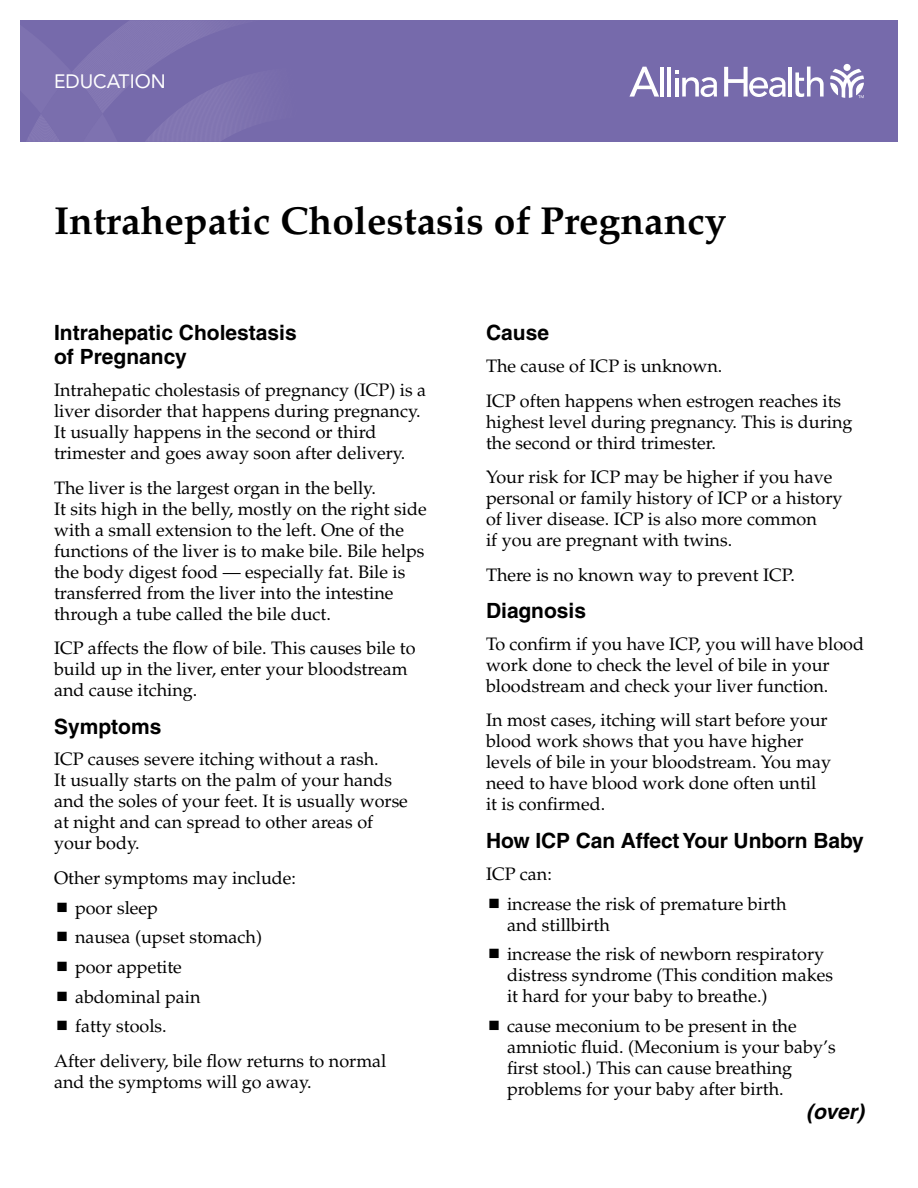
<style>
.page{position:relative;width:918px;height:1188px;background:#fff}
.page>*{position:absolute;margin:0;border:0;box-sizing:border-box;transform-origin:0 0}
.t1{font:700 39px "Palatino";color:#000}
.t2{font:700 21px/24px "Helvetica";color:#000}
.t3{font:italic 700 21px "Helvetica";color:#000}
.t4{font:19.2px "Avenir LT Std";color:#fff}
.t5{font:18px/21px "Palatino";color:#000}
</style>
<div class="page">
<div style="left:20px;top:20px;width:878px;height:122px;background:#766aab"></div>
<svg style="left:27px;top:20px;width:218px;height:122px"></svg>
<svg style="left:830px;top:69px;width:34px;height:29px"></svg>
<div style="left:844px;top:64px;width:7px;height:7px;background:#fff;border-radius:50%"></div>
<hr style="left:660px;top:67px;width:4px;height:30px;background:#fff">
<hr style="left:667px;top:67px;width:4px;height:30px;background:#fff">
<hr style="left:789px;top:67px;width:3px;height:30px;background:#fff">
<svg style="left:795px;top:67px;width:29px;height:30px"></svg>
<svg style="left:675px;top:71px;width:42px;height:26px"></svg>
<svg style="left:629px;top:67px;width:30px;height:30px"></svg>
<svg style="left:724px;top:67px;width:62px;height:30px"></svg>
<p class="t4" style="left:54px;top:70px;width:113px">EDUCATION</p>
<h1 class="t1" style="left:54px;top:198px;width:674px">Intrahepatic Cholestasis of Pregnancy</h1>
<p class="t2" style="left:54px;top:321px;width:244px">Intrahepatic Cholestasis of Pregnancy</p>
<p class="t5" style="left:54px;top:380px;width:374px">Intrahepatic cholestasis of pregnancy (ICP) is a liver disorder that happens during pregnancy.<br>It usually happens in the second or third trimester and goes away soon after delivery.</p>
<p class="t5" style="left:54px;top:477px;width:374px">The liver is the largest organ in the belly.<br>It sits high in the belly, mostly on the right side with a small extension to the left. One of the functions of the liver is to make bile. Bile helps the body digest food — especially fat. Bile is transferred from the liver into the intestine through a tube called the bile duct.</p>
<p class="t5" style="left:54px;top:638px;width:363px">ICP affects the flow of bile. This causes bile to build up in the liver, enter your bloodstream and cause itching.</p>
<p class="t2" style="left:54px;top:714px;width:109px">Symptoms</p>
<p class="t5" style="left:54px;top:749px;width:355px">ICP causes severe itching without a rash.<br>It usually starts on the palm of your hands and the soles of your feet. It is usually worse at night and can spread to other areas of your body.</p>
<p class="t5" style="left:75px;top:863px;width:223px;line-height:29.7px;text-indent:-21px">Other symptoms may include: poor sleep<br>nausea (upset stomach) poor appetite<br>abdominal pain<br>fatty stools.</p>
<p class="t5" style="left:54px;top:1051px;width:334px">After delivery, bile flow returns to normal and the symptoms will go away.</p>
<p class="t2" style="left:486px;top:321px;width:65px">Cause</p>
<p class="t5" style="left:486px;top:349px;width:357px;line-height:34.5px">The cause of ICP is unknown.<br>ICP often happens when estrogen reaches its</p>
<p class="t5" style="left:486px;top:411px;width:368px">highest level during pregnancy. This is during the second or third trimester.</p>
<p class="t5" style="left:486px;top:467px;width:358px">Your risk for ICP may be higher if you have personal or family history of ICP or a history of liver disease. ICP is also more common<br>if you are pregnant with twins.</p>
<p class="t5" style="left:486px;top:564px;width:310px">There is no known way to prevent ICP.</p>
<p class="t2" style="left:486px;top:598px;width:102px">Diagnosis</p>
<p class="t5" style="left:486px;top:634px;width:380px">To confirm if you have ICP, you will have blood work done to check the level of bile in your bloodstream and check your liver function.</p>
<p class="t5" style="left:486px;top:710px;width:347px">In most cases, itching will start before your blood work shows that you have higher levels of bile in your bloodstream. You may need to have blood work done often until it is confirmed.</p>
<p class="t2" style="left:486px;top:828px;width:379px">How ICP Can Affect Your Unborn Baby</p>
<p class="t5" style="left:507px;top:859px;width:281px;line-height:30px;text-indent:-21px">ICP can:<br>increase the risk of premature birth</p>
<p class="t5" style="left:507px;top:910px;width:319px;line-height:29.7px">and stillbirth<br>increase the risk of newborn respiratory</p>
<p class="t5" style="left:507px;top:965px;width:328px">distress syndrome (This condition makes it hard for your baby to breathe.)</p>
<p class="t5" style="left:507px;top:1016px;width:330px">cause meconium to be present in the amniotic fluid. (Meconium is your baby’s first stool.) This can cause breathing problems for your baby after birth.</p>
<p class="t3" style="left:806px;top:1099px;width:59px">(over)</p>
</div>
